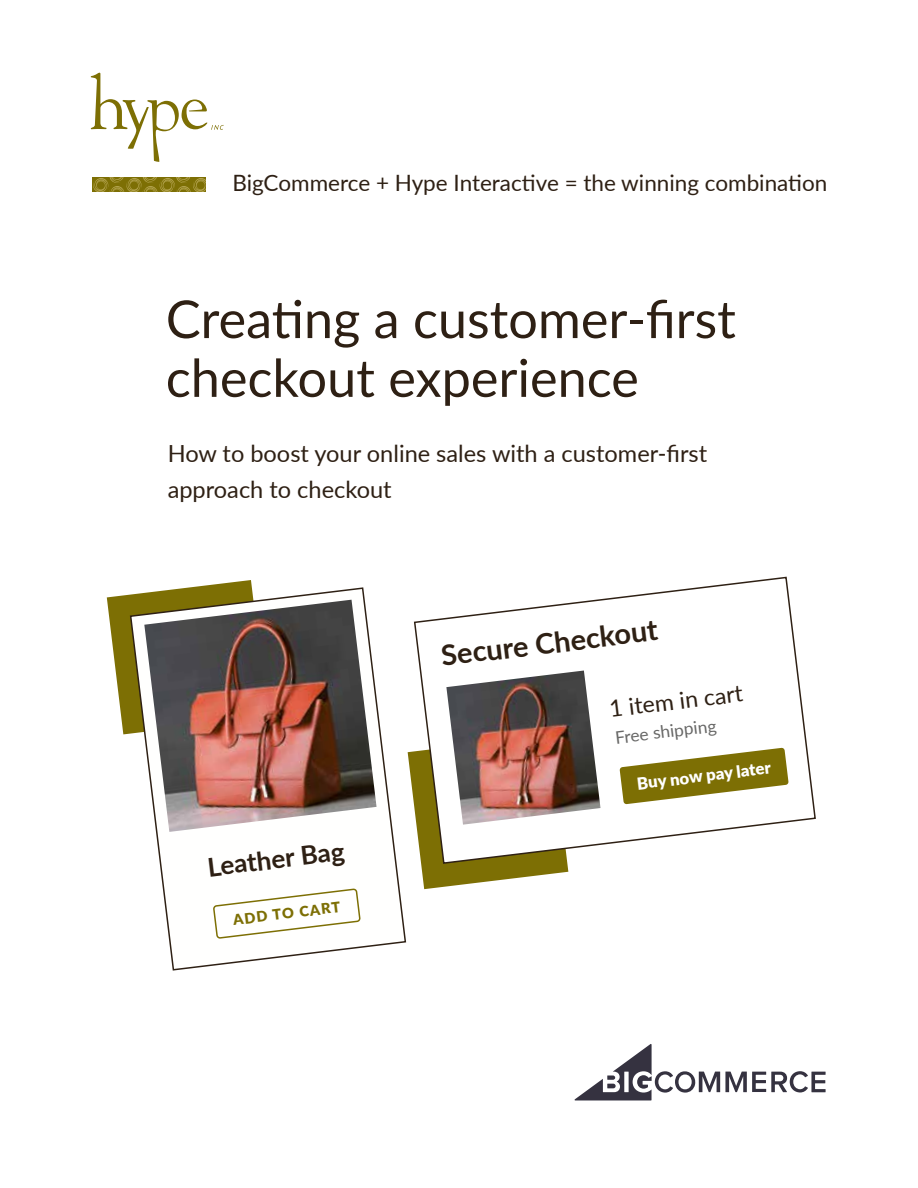
<style>
.page{position:relative;width:918px;height:1188px;background:#fff}
.page>*{position:absolute;margin:0;border:0;box-sizing:border-box;transform-origin:0 0}
.t1{font:52.2px/58.8px "Lato";color:#2e2014}
.t2{font:700 28.95px "Lato";color:#2e2014}
.t3{font:700 26.1px "Lato";color:#2e2014}
.t4{font:23.55px/36px "Lato";color:#2e2014}
.t5{font:23.25px "Lato";color:#2e2014}
.t6{font:22.5px "Lato";color:#2e2014}
.t7{font:17.4px "Lato";color:#686867}
.t8{font:900 16.8px "Lato";color:#fff}
.t9{font:900 14.55px "Lato";color:#7d6f04}
</style>
<div class="page">
<svg style="left:574px;top:1044px;width:252px;height:56px"></svg>
<svg style="left:408px;top:751px;width:160px;height:138px"></svg>
<svg style="left:413px;top:576px;width:403px;height:289px"></svg>
<img style="left:446px;top:671px;width:155px;height:154px">
<svg style="left:620px;top:748px;width:169px;height:56px"></svg>
<svg style="left:107px;top:580px;width:145px;height:154px"></svg>
<svg style="left:129px;top:587px;width:278px;height:384px"></svg>
<svg style="left:212px;top:887px;width:150px;height:53px"></svg>
<img style="left:144px;top:600px;width:233px;height:232px">
<svg style="left:91px;top:73px;width:133px;height:89px"></svg>
<div style="left:92px;top:177px;width:114px;height:14px;background:#7d6f04"></div>
<svg style="left:93px;top:177px;width:113px;height:14px"></svg>
<div style="left:197px;top:181px;width:8px;height:8px;background:#7d6f04;border-radius:50%"></div>
<p class="t6" style="left:232px;top:166px;width:597px">BigCommerce + Hype Interactive = the winning combination</p>
<h1 class="t1" style="left:166px;top:288px;width:572px">Creating a customer-first checkout experience</h1>
<p class="t4" style="left:168px;top:434px;width:541px">How to boost your online sales with a customer-first approach to checkout</p>
<p class="t2" style="left:439px;top:635px;width:220px;rotate:-7deg">Secure Checkout</p>
<p class="t5" style="left:608px;top:693px;width:136px;rotate:-7deg">1 item in cart</p>
<p class="t7" style="left:614px;top:725px;width:103px;rotate:-7deg">Free shipping</p>
<p class="t3" style="left:205px;top:848px;width:139px;rotate:-7deg">Leather Bag</p>
<p class="t9" style="left:232px;top:909px;width:109px;rotate:-7deg">ADD TO CART</p>
<p class="t8" style="left:636px;top:771px;width:136px;rotate:-7deg">Buy now pay later</p>
</div>
